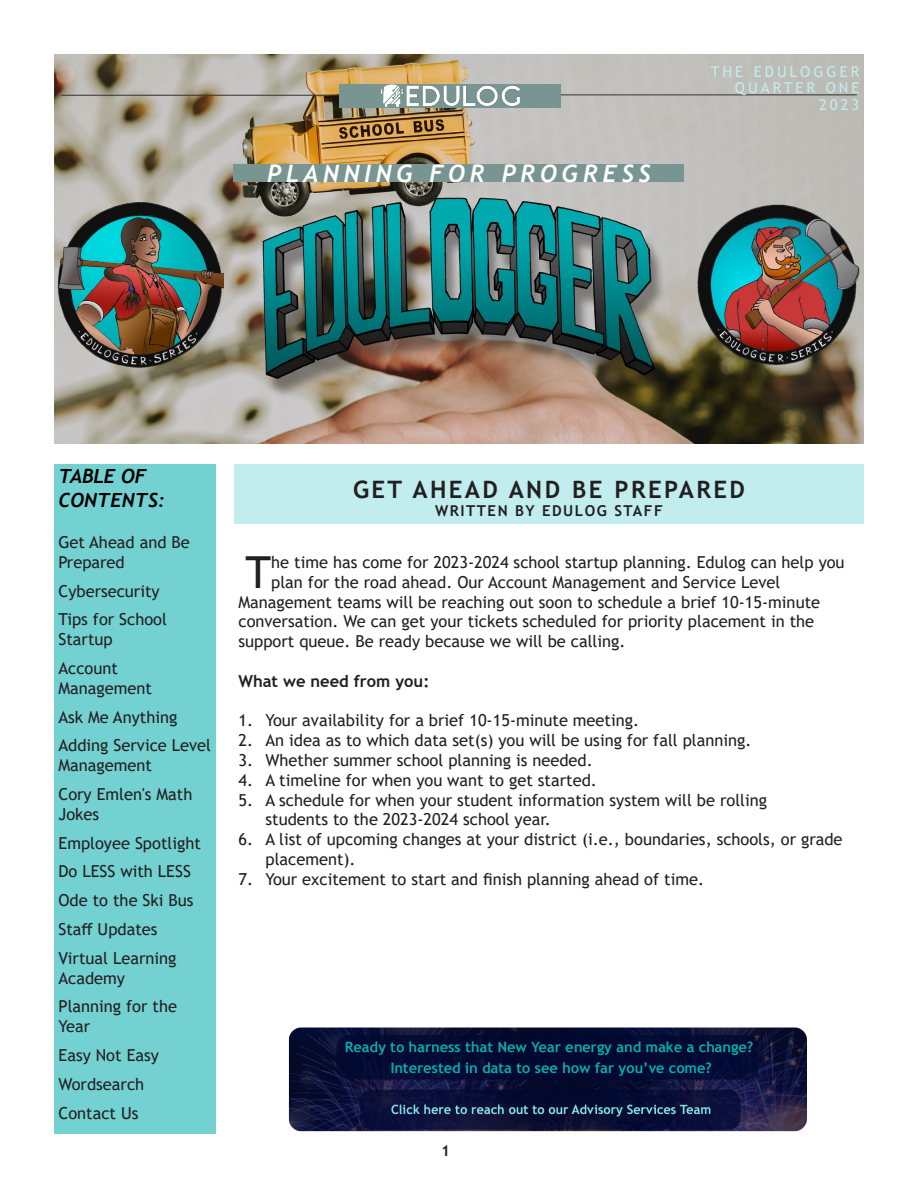
<style>
.page{position:relative;width:918px;height:1188px;background:#fff}
.page>*{position:absolute;margin:0;border:0;box-sizing:border-box;transform-origin:0 0}
.t1{font:44.1px "Trebuchet MS";color:#231f20}
.Title_30pt_Black__Ce{font:700 24px "Trebuchet MS";letter-spacing:.1em;color:#231f20}
.Title_16pt_Dark_Grey{font:italic 700 24px "Trebuchet";letter-spacing:.2em;color:#fff}
.t2{font:italic 700 19.5px/23.4px "Trebuchet";color:#000}
.t3{font:16.5px/19.8px "Trebuchet MS";color:#231f20}
.t4{font:700 16.5px "Trebuchet MS";color:#231f20}
.t5{font:15px/16.5px "Trebuchet MS";letter-spacing:.2em;color:#c2edee;text-align:right}
.Title_30pt_Black__Ce-2{font:700 15px "Trebuchet MS";letter-spacing:.1em;color:#231f20}
</style>
<div class="page">
<img style="left:54px;top:54px;width:810px;height:389px">
<hr style="left:61px;top:95px;width:310px;height:1px;background:#323232">
<hr style="left:547px;top:94px;width:310px;height:1px;background:#323232">
<img style="left:223px;top:164px;width:471px;height:241px">
<img style="left:54px;top:197px;width:169px;height:175px">
<img style="left:694px;top:200px;width:170px;height:169px">
<div style="left:234px;top:464px;width:630px;height:60px;background:#c2edee"></div>
<div style="left:54px;top:464px;width:162px;height:670px;background:#73d1d2"></div>
<img style="left:288px;top:1027px;width:519px;height:105px">
<div style="left:234px;top:164px;width:450px;height:18px;background:#799591"></div>
<div style="left:339px;top:84px;width:222px;height:23px;background:#799591"></div>
<img style="left:381px;top:84px;width:139px;height:23px">
<p class="Title_16pt_Dark_Grey" style="left:267px;top:158px;width:385px">PLANNING FOR PROGRESS</p>
<p class="t5" style="left:711px;top:63px;width:150px">THE EDULOGGER</p>
<p class="t5" style="left:735px;top:79px;width:126px">QUARTER ONE<br>2023</p>
<p class="t2" style="left:58px;top:465px;width:108px">TABLE OF<br>CONTENTS:</p>
<p class="t3" style="left:58px;top:532px;width:133px">Get Ahead and Be<br>Prepared</p>
<p class="t3" style="left:58px;top:581px;width:103px">Cybersecurity</p>
<p class="t3" style="left:58px;top:610px;width:110px">Tips for School<br>Startup</p>
<p class="t3" style="left:58px;top:658px;width:95px">Account<br>Management</p>
<p class="t3" style="left:58px;top:707px;width:120px">Ask Me Anything</p>
<p class="t3" style="left:58px;top:736px;width:154px">Adding Service Level<br>Management</p>
<p class="t3" style="left:58px;top:784px;width:135px">Cory Emlen's Math<br>Jokes</p>
<p class="t3" style="left:58px;top:833px;width:144px">Employee Spotlight</p>
<p class="t3" style="left:58px;top:862px;width:134px">Do LESS with LESS</p>
<p class="t3" style="left:58px;top:890px;width:137px">Ode to the Ski Bus</p>
<p class="t3" style="left:58px;top:919px;width:101px">Staff Updates</p>
<p class="t3" style="left:58px;top:948px;width:119px">Virtual Learning<br>Academy</p>
<p class="t3" style="left:58px;top:997px;width:120px">Planning for the<br>Year</p>
<p class="t3" style="left:58px;top:1045px;width:102px">Easy Not Easy</p>
<p class="t3" style="left:58px;top:1074px;width:87px">Wordsearch</p>
<p class="t3" style="left:58px;top:1103px;width:81px">Contact Us</p>
<p class="Title_30pt_Black__Ce" style="left:353px;top:474px;width:393px">GET AHEAD AND BE PREPARED</p>
<p class="Title_30pt_Black__Ce-2" style="left:435px;top:501px;width:229px">WRITTEN BY EDULOG STAFF</p>
<p class="t1" style="left:246px;top:544px;width:27px">T</p>
<p class="t3" style="left:271px;top:552px;width:575px">he time has come for 2023-2024 school startup planning. Edulog can help you</p>
<p class="t3" style="left:271px;top:572px;width:511px">plan for the road ahead. Our Account Management and Service Level</p>
<p class="t3" style="left:238px;top:592px;width:583px">Management teams will be reaching out soon to schedule a brief 10-15-minute</p>
<p class="t3" style="left:238px;top:611px;width:577px">conversation. We can get your tickets scheduled for priority placement in the</p>
<p class="t3" style="left:238px;top:631px;width:389px">support queue. Be ready because we will be calling.</p>
<p class="t4" style="left:238px;top:671px;width:192px">What we need from you:</p>
<p class="t3" style="left:238px;top:710px;width:402px">1. Your availability for a brief 10-15-minute meeting.</p>
<p class="t3" style="left:238px;top:730px;width:515px">2. An idea as to which data set(s) you will be using for fall planning.</p>
<p class="t3" style="left:238px;top:750px;width:356px">3. Whether summer school planning is needed.</p>
<p class="t3" style="left:238px;top:770px;width:360px">4. A timeline for when you want to get started.</p>
<p class="t3" style="left:266px;top:790px;width:503px;text-indent:-27px">5. A schedule for when your student information system will be rolling students to the 2023-2024 school year.</p>
<p class="t3" style="left:266px;top:829px;width:579px;text-indent:-27px">6. A list of upcoming changes at your district (i.e., boundaries, schools, or grade placement).</p>
<p class="t3" style="left:238px;top:869px;width:467px">7. Your excitement to start and finish planning ahead of time.</p>
<p class="Title_30pt_Black__Ce-2" style="left:441px;top:1141px;width:10px">1</p>
</div>
